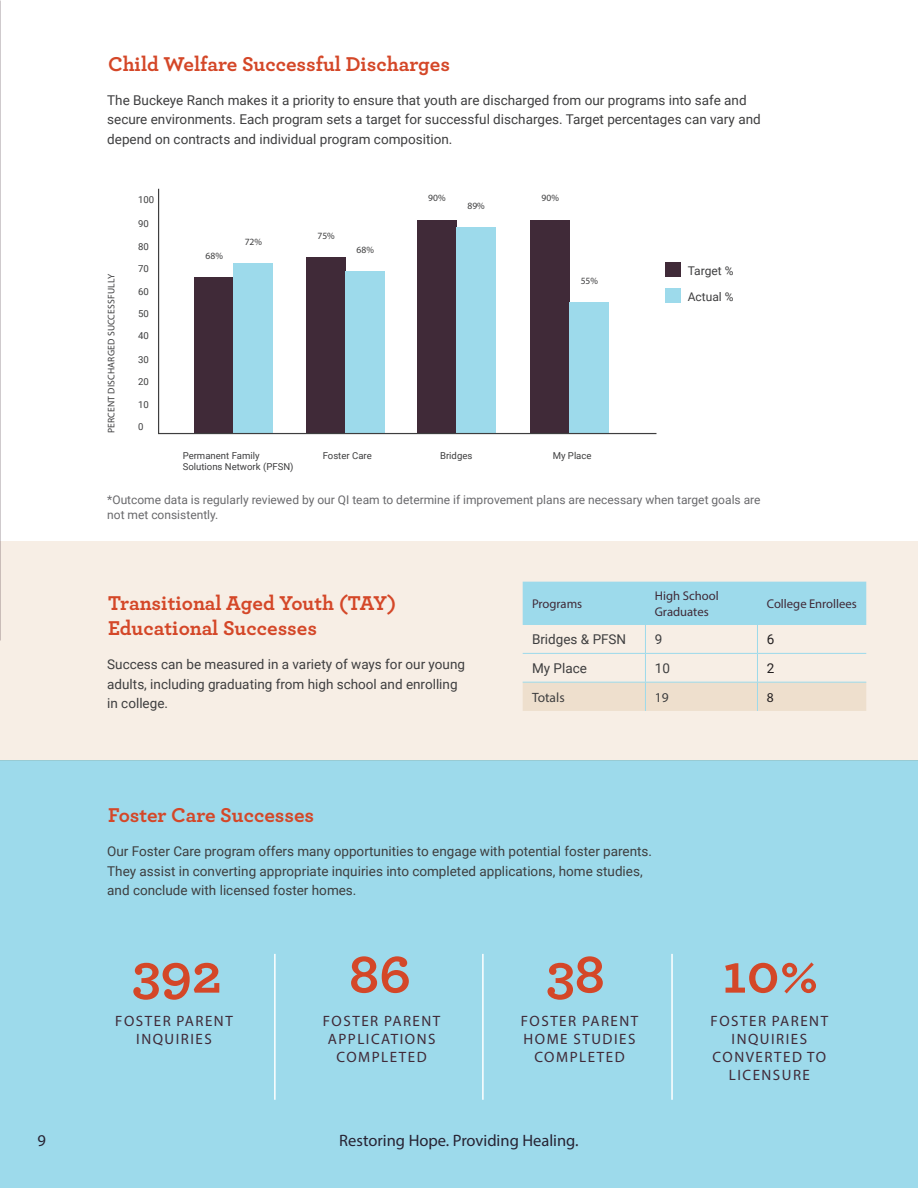
<style>
.page{position:relative;width:918px;height:1188px;background:#fff}
.page>*{position:absolute;margin:0;border:0;box-sizing:border-box;transform-origin:0 0}
.t1{font:700 55.95px "Archer";color:#d44728}
.t2{font:700 21px/25.2px "Archer";color:#d44728}
.t3{font:16.5px "Myriad Pro";color:#402a38}
.t4{font:15px/18px "Myriad Pro";letter-spacing:.1em;color:#402a38;text-align:center}
.t5{font:13.5px/19.5px "Roboto";color:#3e3e3f}
.t6{font:13.5px "Myriad Pro";color:#3e3e3f}
.t7{font:13.5px "Roboto";color:#231f20}
.t8{font:13.5px "Myriad Pro";color:#231f20}
.t9{font:12.6px/15.1px "Myriad Pro";color:#402a38}
.t10{font:12px/14.4px "Roboto";color:#69696c}
.t11{font:12px "Roboto";color:#3e3e3f}
.t12{font:9.6px/11.6px "Roboto";color:#3e3e3f}
.t13{font:9.6px "Myriad Pro";letter-spacing:.02em;color:#3e3e3f}
</style>
<div class="page">
<div style="left:0;top:760px;width:918px;height:428px;background:#9ddaeb"></div>
<div style="left:0;top:541px;width:918px;height:219px;background:#f7eee5"></div>
<div style="left:665px;top:263px;width:15px;height:14px;background:#402a38"></div>
<div style="left:665px;top:288px;width:15px;height:14px;background:#9ddaeb"></div>
<svg style="left:158px;top:188px;width:499px;height:247px"></svg>
<svg style="left:523px;top:582px;width:343px;height:129px"></svg>
<hr style="left:274px;top:954px;width:2px;height:146px;background:#fff">
<hr style="left:482px;top:954px;width:2px;height:146px;background:#fff">
<hr style="left:671px;top:954px;width:2px;height:146px;background:#fff">
<p class="t2" style="left:108px;top:50px;width:344px">Child Welfare Successful Discharges</p>
<p class="t5" style="left:107px;top:90px;width:655px">The Buckeye Ranch makes it a priority to ensure that youth are discharged from our programs into safe and secure environments. Each program sets a target for successful discharges. Target percentages can vary and depend on contracts and individual program composition.</p>
<p class="t13" style="left:105px;top:433px;width:161px;rotate:-90deg">PERCENT DISCHARGED SUCCESSFULLY</p>
<p class="t12" style="left:138px;top:194px;width:18px">100</p>
<p class="t12" style="left:138px;top:218px;width:12px">90</p>
<p class="t12" style="left:138px;top:240px;width:12px">80</p>
<p class="t12" style="left:138px;top:263px;width:12px">70</p>
<p class="t12" style="left:138px;top:285px;width:12px">60</p>
<p class="t12" style="left:138px;top:307px;width:12px">50</p>
<p class="t12" style="left:138px;top:330px;width:12px">40</p>
<p class="t12" style="left:138px;top:353px;width:12px">30</p>
<p class="t12" style="left:138px;top:376px;width:12px">20</p>
<p class="t12" style="left:138px;top:398px;width:12px">10</p>
<p class="t12" style="left:138px;top:421px;width:7px">0</p>
<p class="t13" style="left:206px;top:250px;width:19px">68%</p>
<p class="t13" style="left:245px;top:236px;width:19px">72%</p>
<p class="t13" style="left:317px;top:229px;width:19px">75%</p>
<p class="t13" style="left:357px;top:244px;width:19px">68%</p>
<p class="t13" style="left:428px;top:192px;width:19px">90%</p>
<p class="t13" style="left:542px;top:192px;width:19px">90%</p>
<p class="t13" style="left:467px;top:200px;width:19px">89%</p>
<p class="t13" style="left:581px;top:275px;width:19px">55%</p>
<p class="t12" style="left:183px;top:449px;width:112px">Permanent Family<br>Solutions Network (PFSN)</p>
<p class="t12" style="left:323px;top:449px;width:51px">Foster Care</p>
<p class="t12" style="left:440px;top:449px;width:34px">Bridges</p>
<p class="t12" style="left:553px;top:449px;width:40px">My Place</p>
<p class="t11" style="left:688px;top:262px;width:47px">Target %</p>
<p class="t11" style="left:688px;top:288px;width:47px">Actual %</p>
<p class="t10" style="left:107px;top:492px;width:655px">*Outcome data is regularly reviewed by our QI team to determine if improvement plans are necessary when target goals are not met consistently.</p>
<p class="t2" style="left:108px;top:589px;width:290px">Transitional Aged Youth (TAY)<br>Educational Successes</p>
<p class="t9" style="left:532px;top:596px;width:52px">Programs</p>
<p class="t9" style="left:655px;top:588px;width:66px">High School<br>Graduates</p>
<p class="t9" style="left:767px;top:596px;width:92px">College Enrollees</p>
<p class="t5" style="left:532px;top:629px;width:96px">Bridges &amp; PFSN</p>
<p class="t5" style="left:655px;top:629px;width:9px">9</p>
<p class="t7" style="left:767px;top:630px;width:9px">6</p>
<p class="t5" style="left:532px;top:658px;width:56px">My Place</p>
<p class="t5" style="left:655px;top:658px;width:17px">10</p>
<p class="t7" style="left:767px;top:659px;width:9px">2</p>
<p class="t6" style="left:532px;top:689px;width:34px">Totals</p>
<p class="t6" style="left:655px;top:689px;width:15px">19</p>
<p class="t8" style="left:767px;top:689px;width:8px">8</p>
<p class="t5" style="left:107px;top:654px;width:359px">Success can be measured in a variety of ways for our young adults, including graduating from high school and enrolling in college.</p>
<p class="t2" style="left:108px;top:801px;width:208px">Foster Care Successes</p>
<p class="t5" style="left:107px;top:841px;width:546px">Our Foster Care program offers many opportunities to engage with potential foster parents.</p>
<p class="t5" style="left:107px;top:861px;width:537px">They assist in converting appropriate inquiries into completed applications, home studies,</p>
<p class="t5" style="left:107px;top:880px;width:251px">and conclude with licensed foster homes.</p>
<p class="t1" style="left:132px;top:930px;width:91px">392</p>
<p class="t4" style="left:115px;top:1012px;width:119px">FOSTER PARENT<br>INQUIRIES</p>
<p class="t1" style="left:349px;top:930px;width:63px">86</p>
<p class="t4" style="left:323px;top:1012px;width:119px">FOSTER PARENT<br>APPLICATIONS<br>COMPLETED</p>
<p class="t1" style="left:546px;top:930px;width:60px">38</p>
<p class="t4" style="left:521px;top:1012px;width:119px">FOSTER PARENT<br>HOME STUDIES<br>COMPLETED</p>
<p class="t3" style="left:38px;top:1131px;width:10px">9</p>
<p class="t3" style="left:339px;top:1131px;width:241px">Restoring Hope. Providing Healing.</p>
<p class="t1" style="left:722px;top:930px;width:98px">10%</p>
<p class="t4" style="left:711px;top:1012px;width:119px">FOSTER PARENT<br>INQUIRIES<br>CONVERTED TO<br>LICENSURE</p>
</div>
